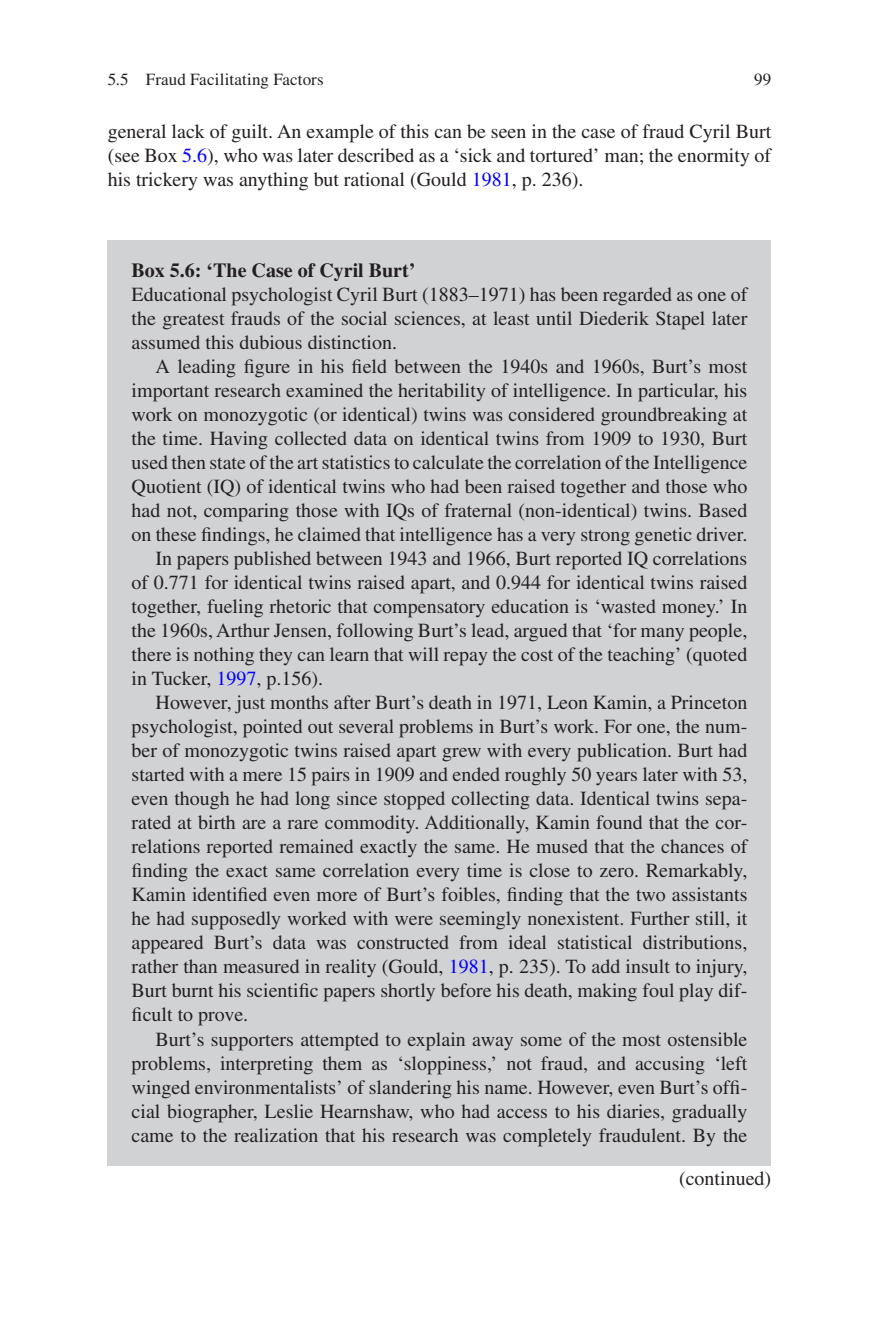
<style>
.page{position:relative;width:879px;height:1333px;background:#fff}
.page>*{position:absolute;margin:0;border:0;box-sizing:border-box;transform-origin:0 0}
.Text{font:20px/24px "Times LT Std";color:#231f20;text-align:justify}
.Text_flush{font:20px/24px "Times LT Std";color:#231f20;text-align:justify}
.B_1hd_Overview{font:700 20px "Times LT Std";color:#231f20}
.t1{font:17px "Times LT Std";letter-spacing:.005em;color:#231f20}
.s1{color:#00f}
</style>
<div class="page">
<div style="left:108px;top:240px;width:663px;height:925px;background:#d1d2d4"></div>
<p class="t1" style="left:108px;top:70px;width:218px">5.5 Fraud Facilitating Factors</p>
<p class="t1" style="left:754px;top:70px;width:19px">99</p>
<p class="Text_flush" style="left:108px;top:119px;width:665px">general lack of guilt. An example of this can be seen in the case of fraud Cyril Burt (see Box <span class="s1">5.6</span>), who was later described as a ‘sick and tortured’ man; the enormity of his trickery was anything but rational (Gould <span class="s1">1981</span>, p. 236).</p>
<p class="B_1hd_Overview" style="left:132px;top:258px;width:285px">Box 5.6: ‘The Case of Cyril Burt’</p>
<p class="Text_flush" style="left:132px;top:282px;width:617px">Educational psychologist Cyril Burt (1883–1971) has been regarded as one of the greatest frauds of the social sciences, at least until Diederik Stapel later assumed this dubious distinction.</p>
<p class="Text" style="left:132px;top:354px;width:617px;text-indent:24px">A leading figure in his field between the 1940s and 1960s, Burt’s most important research examined the heritability of intelligence. In particular, his work on monozygotic (or identical) twins was considered groundbreaking at the time. Having collected data on identical twins from 1909 to 1930, Burt used then state of the art statistics to calculate the correlation of the Intelligence Quotient (IQ) of identical twins who had been raised together and those who had not, comparing those with IQs of fraternal (non-identical) twins. Based on these findings, he claimed that intelligence has a very strong genetic driver.</p>
<p class="Text" style="left:132px;top:546px;width:617px;text-indent:24px">In papers published between 1943 and 1966, Burt reported IQ correlations of 0.771 for identical twins raised apart, and 0.944 for identical twins raised together, fueling rhetoric that compensatory education is ‘wasted money.’ In the 1960s, Arthur Jensen, following Burt’s lead, argued that ‘for many people, there is nothing they can learn that will repay the cost of the teaching’ (quoted in Tucker, <span class="s1">1997</span>, p.156).</p>
<p class="Text" style="left:132px;top:690px;width:617px;text-indent:24px">However, just months after Burt’s death in 1971, Leon Kamin, a Princeton psychologist, pointed out several problems in Burt’s work. For one, the num&shy;ber of monozygotic twins raised apart grew with every publication. Burt had started with a mere 15 pairs in 1909 and ended roughly 50 years later with 53, even though he had long since stopped collecting data. Identical twins sepa&shy;rated at birth are a rare commodity. Additionally, Kamin found that the cor&shy;relations reported remained exactly the same. He mused that the chances of finding the exact same correlation every time is close to zero. Remarkably, Kamin identified even more of Burt’s foibles, finding that the two assistants he had supposedly worked with were seemingly nonexistent. Further still, it appeared Burt’s data was constructed from ideal statistical distributions, rather than measured in reality (Gould, <span class="s1">1981</span>, p. 235). To add insult to injury, Burt burnt his scientific papers shortly before his death, making foul play dif&shy;ficult to prove.</p>
<p class="Text" style="left:132px;top:1026px;width:617px;text-indent:24px">Burt’s supporters attempted to explain away some of the most ostensible problems, interpreting them as ‘sloppiness,’ not fraud, and accusing ‘left winged environmentalists’ of slandering his name. However, even Burt’s offi&shy;cial biographer, Leslie Hearnshaw, who had access to his diaries, gradually came to the realization that his research was completely fraudulent. By the</p>
<p class="Text" style="left:679px;top:1165px;width:94px">(continued)</p>
</div>
